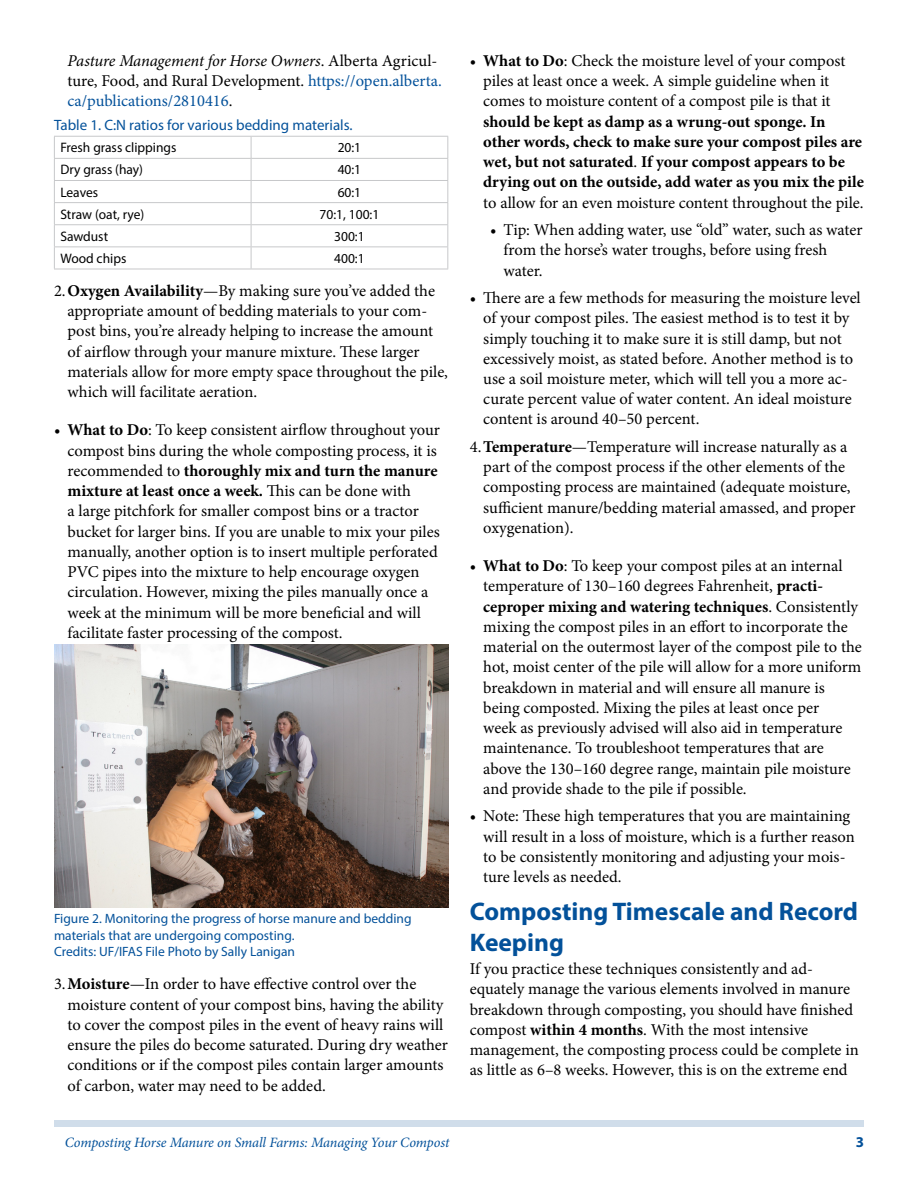
<style>
.page{position:relative;width:918px;height:1188px;background:#fff}
.page>*{position:absolute;margin:0;border:0;box-sizing:border-box;transform-origin:0 0}
.t1{font:700 25.5px/30.6px "Myriad Pro";color:#03519a}
.t2{font:16.5px/20.2px "Minion Pro";letter-spacing:-.005em;color:#000}
.t3{font:700 16.5px/20.2px "Minion Pro";color:#000}
.t4{font:15px "Myriad Pro";color:#03519a}
.t5{font:700 15px "Myriad Pro";color:#03519a}
.t6{font:italic 14.25px "Minion Pro";letter-spacing:-.01em;color:#03519a}
.t7{font:13.8px "Myriad Pro";color:#000}
.t8{font:13.5px/16.5px "Myriad Pro";color:#03519a}
.s1{font-style:italic}
.s2{color:#03519a}
.s3{font-weight:700}
.s4{font-weight:400}
</style>
<div class="page">
<div style="left:54px;top:1120px;width:810px;height:7px;background:#d0ddea"></div>
<img style="left:54px;top:645px;width:394px;height:263px">
<hr style="left:54px;top:158px;width:197px;height:1px;background:#c7c8ca">
<hr style="left:251px;top:158px;width:197px;height:1px;background:#c7c8ca">
<hr style="left:54px;top:180px;width:197px;height:1px;background:#c7c8ca">
<hr style="left:251px;top:180px;width:197px;height:1px;background:#c7c8ca">
<hr style="left:54px;top:202px;width:197px;height:1px;background:#c7c8ca">
<hr style="left:251px;top:202px;width:197px;height:1px;background:#c7c8ca">
<hr style="left:54px;top:224px;width:197px;height:1px;background:#c7c8ca">
<hr style="left:251px;top:224px;width:197px;height:1px;background:#c7c8ca">
<hr style="left:54px;top:246px;width:197px;height:1px;background:#c7c8ca">
<hr style="left:251px;top:246px;width:197px;height:1px;background:#c7c8ca">
<svg style="left:251px;top:137px;width:1px;height:132px"></svg>
<hr style="left:54px;top:136px;width:197px;height:1px;background:#c7c8ca">
<hr style="left:251px;top:136px;width:197px;height:1px;background:#c7c8ca">
<svg style="left:54px;top:137px;width:1px;height:132px"></svg>
<hr style="left:54px;top:269px;width:197px;height:1px;background:#c7c8ca">
<hr style="left:251px;top:269px;width:197px;height:1px;background:#c7c8ca">
<svg style="left:447px;top:137px;width:1px;height:132px"></svg>
<p class="t2" style="left:68px;top:51px;width:376px"><span class="s1">Pasture Management for Horse Owners</span>. Alberta Agricul&shy;ture, Food, and Rural Development. <span class="s2">https://open.alberta. ca/publications/2810416</span>.</p>
<p class="t4" style="left:54px;top:116px;width:300px">Table 1. C:N ratios for various bedding materials.</p>
<p class="t7" style="left:60px;top:139px;width:118px">Fresh grass clippings</p>
<p class="t7" style="left:338px;top:139px;width:25px">20:1</p>
<p class="t7" style="left:60px;top:161px;width:84px">Dry grass (hay)</p>
<p class="t7" style="left:338px;top:161px;width:25px">40:1</p>
<p class="t7" style="left:60px;top:183px;width:39px">Leaves</p>
<p class="t7" style="left:338px;top:183px;width:25px">60:1</p>
<p class="t7" style="left:60px;top:206px;width:85px">Straw (oat, rye)</p>
<p class="t7" style="left:320px;top:206px;width:61px">70:1, 100:1</p>
<p class="t7" style="left:60px;top:228px;width:49px">Sawdust</p>
<p class="t7" style="left:334px;top:228px;width:32px">300:1</p>
<p class="t7" style="left:60px;top:250px;width:68px">Wood chips</p>
<p class="t7" style="left:334px;top:250px;width:32px">400:1</p>
<p class="t2" style="left:68px;top:281px;width:382px;text-indent:-13px">2.<span class="s3">Oxygen Availability</span>—By making sure you’ve added the appropriate amount of bedding materials to your com&shy;post bins, you’re already helping to increase the amount of airflow through your manure mixture. These larger materials allow for more empty space throughout the pile, which will facilitate aeration.</p>
<p class="t2" style="left:68px;top:420px;width:374px;text-indent:-13px">• <span class="s3">What to Do</span>: To keep consistent airflow throughout your compost bins during the whole composting process, it is recommended to <span class="s3">thoroughly mix and turn the manure mixture at least once a week.</span> This can be done with<br>a large pitchfork for smaller compost bins or a tractor bucket for larger bins. If you are unable to mix your piles manually, another option is to insert multiple perforated PVC pipes into the mixture to help encourage oxygen circulation. However, mixing the piles manually once a week at the minimum will be more beneficial and will facilitate faster processing of the compost.</p>
<p class="t8" style="left:54px;top:910px;width:359px">Figure 2. Monitoring the progress of horse manure and bedding materials that are undergoing composting.<br>Credits: UF/IFAS File Photo by Sally Lanigan</p>
<p class="t2" style="left:68px;top:974px;width:382px;text-indent:-13px">3.<span class="s3">Moisture</span>—In order to have effective control over the moisture content of your compost bins, having the ability to cover the compost piles in the event of heavy rains will ensure the piles do become saturated. During dry weather conditions or if the compost piles contain larger amounts of carbon, water may need to be added.</p>
<p class="t2" style="left:470px;top:51px;width:377px;text-align:center">• <span class="s3">What to Do</span>: Check the moisture level of your compost piles at least once a week. A simple guideline when it comes to moisture content of a compost pile is that it</p>
<p class="t3" style="left:483px;top:111px;width:382px">should be kept as damp as a wrung-out sponge. In other words, check to make sure your compost piles are wet, but not saturated<span class="s4">.</span> If your compost appears to be drying out on the outside, add water as you mix the pile</p>
<p class="t2" style="left:483px;top:192px;width:382px">to allow for an even moisture content throughout the pile.</p>
<p class="t2" style="left:504px;top:220px;width:361px;text-indent:-13px">• Tip: When adding water, use “old” water, such as water from the horse’s water troughs, before using fresh water.</p>
<p class="t2" style="left:483px;top:288px;width:379px;text-indent:-13px">• There are a few methods for measuring the moisture level of your compost piles. The easiest method is to test it by simply touching it to make sure it is still damp, but not excessively moist, as stated before. Another method is to use a soil moisture meter, which will tell you a more ac&shy;curate percent value of water content. An ideal moisture content is around 40–50 percent.</p>
<p class="t2" style="left:483px;top:437px;width:374px;text-indent:-13px">4.<span class="s3">Temperature</span>—Temperature will increase naturally as a part of the compost process if the other elements of the composting process are maintained (adequate moisture, sufficient manure/bedding material amassed, and proper oxygenation).</p>
<p class="t2" style="left:483px;top:556px;width:380px;text-indent:-13px">• <span class="s3">What to Do</span>: To keep your compost piles at an internal temperature of 130–160 degrees Fahrenheit, <span class="s3">practi&shy;ceproper mixing and watering techniques</span>. Consistently mixing the compost piles in an effort to incorporate the material on the outermost layer of the compost pile to the hot, moist center of the pile will allow for a more uniform breakdown in material and will ensure all manure is being composted. Mixing the piles at least once per<br>week as previously advised will also aid in temperature maintenance. To troubleshoot temperatures that are above the 130–160 degree range, maintain pile moisture and provide shade to the pile if possible.</p>
<p class="t2" style="left:483px;top:806px;width:373px;text-indent:-13px">• Note: These high temperatures that you are maintaining will result in a loss of moisture, which is a further reason to be consistently monitoring and adjusting your mois&shy;ture levels as needed.</p>
<h1 class="t1" style="left:470px;top:895px;width:390px">Composting Timescale and Record<br>Keeping</h1>
<p class="t2" style="left:470px;top:959px;width:391px">If you practice these techniques consistently and ad&shy;equately manage the various elements involved in manure breakdown through composting, you should have finished compost <span class="s3">within 4 months</span>. With the most intensive management, the composting process could be complete in as little as 6–8 weeks. However, this is on the extreme end</p>
<p class="t6" style="left:65px;top:1133px;width:386px">Composting Horse Manure on Small Farms: Managing Your Compost</p>
<p class="t5" style="left:856px;top:1133px;width:10px">3</p>
</div>
